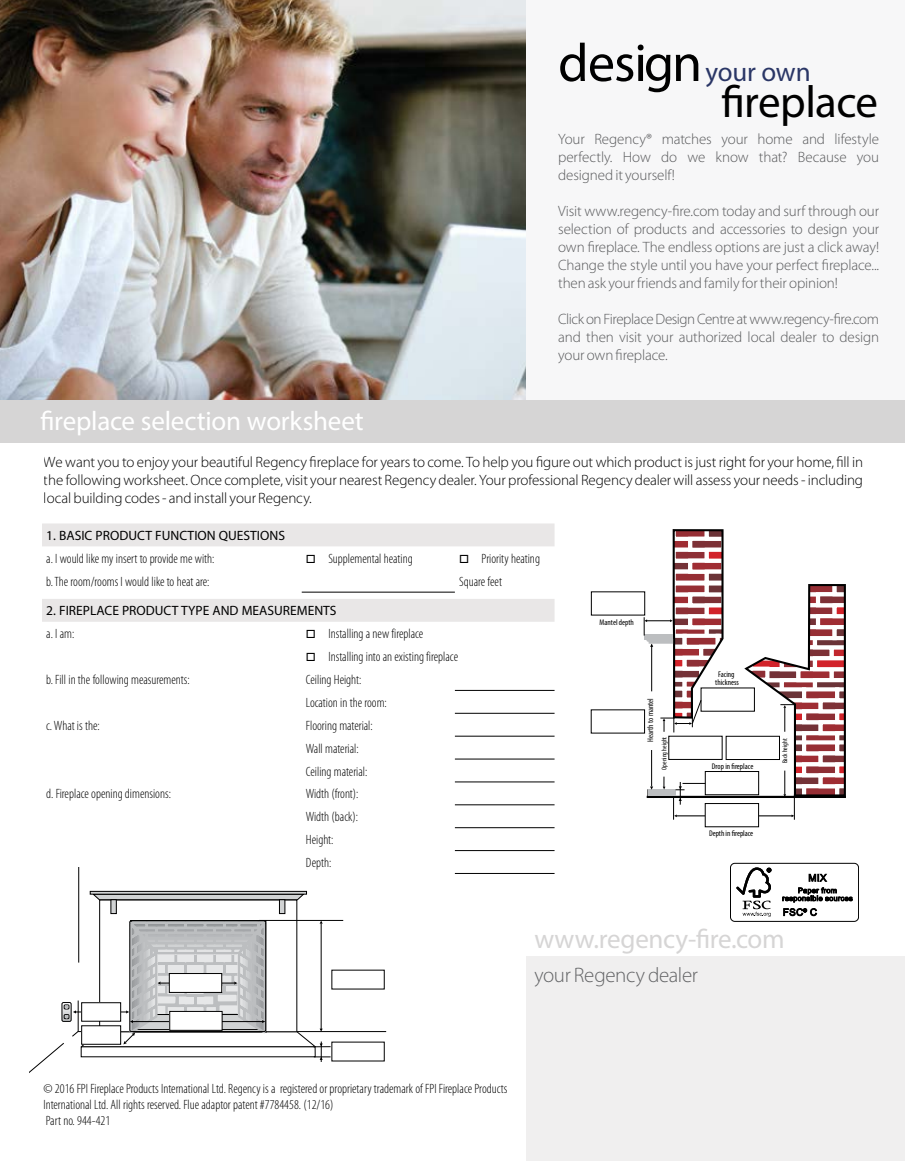
<style>
.page{position:relative;width:905px;height:1161px;background:#fff}
.page>*{position:absolute;margin:0;border:0;box-sizing:border-box;transform-origin:0 0}
.t1{font:45px "Myriad Pro";letter-spacing:-.015em;color:#000}
.t2{font:27px "Myriad Pro";letter-spacing:-.01em;color:#fff}
.t3{font:27px "Myriad Pro";letter-spacing:-.015em;color:#d6d5d5}
.t4{font:27px "Myriad Pro";letter-spacing:-.01em;color:#2a3666}
.t5{font:300 21px "Myriad Pro";letter-spacing:-.015em;color:#636466}
.t6{font:300 15px/18px "Myriad Pro";letter-spacing:-.01em;color:#58595b;text-align:justify}
.t7{font:300 15px/18px "Myriad Pro";letter-spacing:-.005em;color:#000;text-align:justify}
.t8{font:300 condensed 13.5px/23px "Myriad Pro";color:#000}
.t9{font:13.5px "Myriad Pro";color:#000}
.t10{font:condensed 8.25px/8.2px "Myriad Pro";color:#000;text-align:center}
.t11{font:condensed 6.9px "Myriad Pro";color:#000}
.s1{font-size:54px;color:#000}
</style>
<div class="page">
<img style="left:0;top:0;width:526px;height:400px">
<div style="left:526px;top:0;width:378px;height:402px;background:#f7f7f8"></div>
<div style="left:526px;top:957px;width:378px;height:204px;background:#f0efef"></div>
<svg style="left:42px;top:524px;width:512px;height:98px"></svg>
<hr style="left:455px;top:690px;width:99px;height:1px;background:#000">
<hr style="left:455px;top:713px;width:99px;height:1px;background:#000">
<hr style="left:455px;top:736px;width:99px;height:1px;background:#000">
<hr style="left:455px;top:759px;width:99px;height:1px;background:#000">
<hr style="left:455px;top:782px;width:99px;height:1px;background:#000">
<hr style="left:455px;top:804px;width:99px;height:1px;background:#000">
<hr style="left:455px;top:827px;width:99px;height:1px;background:#000">
<hr style="left:455px;top:850px;width:99px;height:1px;background:#000">
<hr style="left:455px;top:873px;width:99px;height:1px;background:#000">
<hr style="left:302px;top:592px;width:153px;height:1px;background:#000">
<div style="left:0;top:400px;width:904px;height:43px;background:#d6d5d5"></div>
<svg style="left:29px;top:867px;width:357px;height:206px"></svg>
<hr style="left:259px;top:920px;width:84px;height:1px;background:#000">
<div style="left:332px;top:970px;width:52px;height:19px;background:#fff"></div>
<svg style="left:644px;top:530px;width:200px;height:290px"></svg>
<div style="left:730px;top:863px;width:129px;height:59px;border:1px solid #000;border-radius:4px"></div>
<svg style="left:736px;top:867px;width:35px;height:50px"></svg>
<svg style="left:782px;top:873px;width:70px;height:43px"></svg>
<h2 class="t4" style="left:558px;top:55px;width:254px"><span class="s1">design</span>your own</h2>
<h1 class="t1" style="left:721px;top:74px;width:158px">fireplace</h1>
<h2 class="t2" style="left:40px;top:404px;width:325px">fireplace selection worksheet</h2>
<p class="t6" style="left:558px;top:130px;width:322px">Your Regency® matches your home and lifestyle perfectly. How do we know that? Because you designed it yourself!</p>
<p class="t6" style="left:558px;top:202px;width:322px">Visit www.regency-fire.com today and surf through our selection of products and accessories to design your own fireplace. The endless options are just a click away!<br>Change the style until you have your perfect fireplace... then ask your friends and family for their opinion!</p>
<p class="t6" style="left:558px;top:310px;width:322px">Click on Fireplace Design Centre at www.regency-fire.com and then visit your authorized local dealer to design your own fireplace.</p>
<p class="t7" style="left:44px;top:453px;width:820px">We want you to enjoy your beautiful Regency fireplace for years to come. To help you figure out which product is just right for your home, fill in the following worksheet. Once complete, visit your nearest Regency dealer. Your professional Regency dealer will assess your needs - including local building codes - and install your Regency.</p>
<p class="t9" style="left:46px;top:527px;width:240px">1. BASIC PRODUCT FUNCTION QUESTIONS</p>
<p class="t8" style="left:46px;top:547px;width:170px">a. I would like my insert to provide me with:</p>
<p class="t8" style="left:306px;top:547px;width:108px">□ Supplemental heating</p>
<p class="t8" style="left:459px;top:547px;width:82px">□ Priority heating</p>
<p class="t8" style="left:46px;top:570px;width:165px">b. The room/rooms I would like to heat are:</p>
<p class="t8" style="left:459px;top:570px;width:44px">Square feet</p>
<p class="t9" style="left:46px;top:603px;width:292px">2. FIREPLACE PRODUCT TYPE AND MEASUREMENTS</p>
<p class="t8" style="left:46px;top:622px;width:30px">a. I am:</p>
<p class="t8" style="left:306px;top:622px;width:119px">□ Installing a new fireplace</p>
<p class="t8" style="left:306px;top:645px;width:154px">□ Installing into an existing fireplace</p>
<p class="t8" style="left:46px;top:668px;width:145px">b. Fill in the following measurements:</p>
<p class="t8" style="left:306px;top:668px;width:82px">Ceiling Height:<br>Location in the room:</p>
<p class="t8" style="left:46px;top:714px;width:55px">c. What is the:</p>
<p class="t8" style="left:306px;top:714px;width:68px">Flooring material:<br>Wall material:<br>Ceiling material:</p>
<p class="t8" style="left:46px;top:782px;width:126px">d. Fireplace opening dimensions:</p>
<p class="t8" style="left:306px;top:782px;width:54px">Width (front):<br>Width (back):<br>Height:<br>Depth:</p>
<p class="t10" style="left:599px;top:618px;width:36px">Mantel depth</p>
<p class="t10" style="left:646px;top:742px;width:45px;rotate:-90deg">Hearth to mantel</p>
<p class="t11" style="left:660px;top:770px;width:34px;rotate:-90deg">Opening height</p>
<p class="t10" style="left:715px;top:670px;width:25px">Facing thickness</p>
<p class="t10" style="left:712px;top:762px;width:43px">Drop in fireplace</p>
<p class="t10" style="left:709px;top:829px;width:46px">Depth in fireplace</p>
<p class="t11" style="left:780px;top:763px;width:26px;rotate:-90deg">Back height</p>
<h2 class="t3" style="left:534px;top:923px;width:252px">www.regency-fire.com</h2>
<h3 class="t5" style="left:534px;top:962px;width:165px">your Regency dealer</h3>
<p class="t8" style="left:44px;top:1080px;width:465px;line-height:16.2px">© 2016 FPI Fireplace Products International Ltd. Regency is a registered or proprietary trademark of FPI Fireplace Products<br>International Ltd. All rights reserved. Flue adaptor patent #7784458. (12/16)<br>Part no. 944-421</p>
</div>
